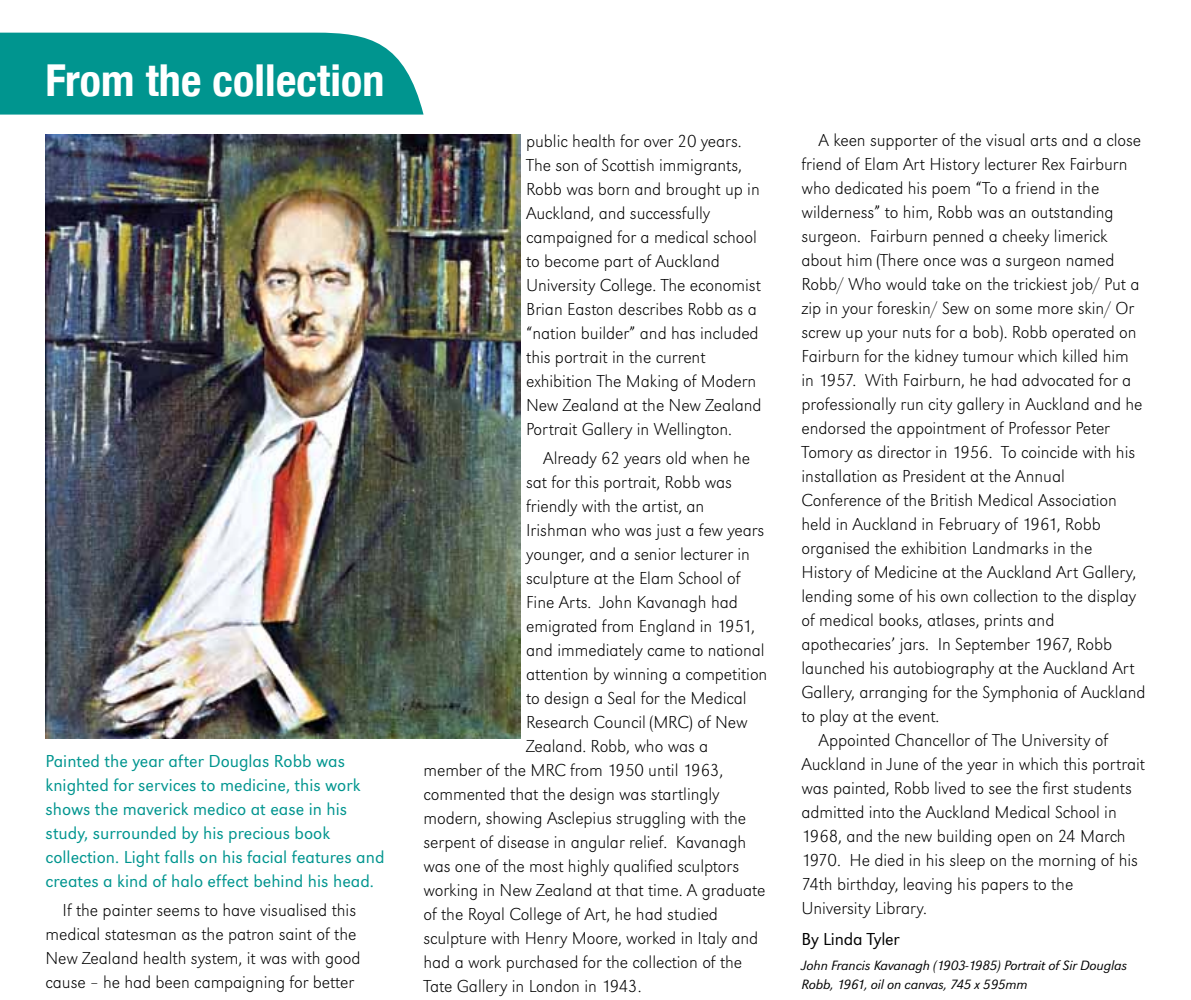
<style>
.page{position:relative;width:1191px;height:1000px;background:#fff}
.page>*{position:absolute;margin:0;border:0;box-sizing:border-box;transform-origin:0 0}
.t1{font:700 condensed 44px "Helvetica Neue";letter-spacing:.005em;color:#fff}
.t2{font:18px/24px "Grot Macron Extra Lt";letter-spacing:-.005em;color:#000}
.t3{font:300 18px/24px "Grot Macron";color:#00958f}
.t4{font:300 18px "Grot Macron";color:#000}
.t5{font:14px/19px "Grot Macron Light Ita";letter-spacing:-.01em;color:#000}
</style>
<div class="page">
<div style="left:0;top:33px;width:423px;height:82px;background:#00958f"></div>
<img style="left:46px;top:134px;width:474px;height:604px">
<h1 class="t1" style="left:45px;top:54px;width:341px">From the collection</h1>
<p class="t3" style="left:46px;top:749px;width:340px">Painted the year after Douglas Robb was knighted for services to medicine, this work shows the maverick medico at ease in his study, surrounded by his precious book collection. Light falls on his facial features and creates a kind of halo effect behind his head.</p>
<p class="t2" style="left:46px;top:898px;width:316px;text-indent:17px">If the painter seems to have visualised this medical statesman as the patron saint of the New Zealand health system, it was with good cause – he had been campaigning for better</p>
<p class="t2" style="left:526px;top:129px;width:237px">public health for over 20 years.<br>The son of Scottish immigrants,<br>Robb was born and brought up in<br>Auckland, and successfully campaigned for a medical school to become part of Auckland<br>University College. The economist<br>Brian Easton describes Robb as a “nation builder” and has included this portrait in the current exhibition The Making of Modern<br>New Zealand at the New Zealand<br>Portrait Gallery in Wellington.</p>
<p class="t2" style="left:543px;top:446px;width:208px">Already 62 years old when he</p>
<p class="t2" style="left:526px;top:470px;width:207px">sat for this portrait, Robb was</p>
<p class="t2" style="left:526px;top:494px;width:180px">friendly with the artist, an</p>
<p class="t2" style="left:526px;top:518px;width:240px">Irishman who was just a few years</p>
<p class="t2" style="left:526px;top:542px;width:225px">younger, and a senior lecturer in</p>
<p class="t2" style="left:526px;top:566px;width:216px">sculpture at the Elam School of</p>
<p class="t2" style="left:526px;top:590px;width:213px">Fine Arts. John Kavanagh had</p>
<p class="t2" style="left:526px;top:614px;width:230px">emigrated from England in 1951,</p>
<p class="t2" style="left:526px;top:638px;width:240px">and immediately came to national</p>
<p class="t2" style="left:526px;top:662px;width:243px">attention by winning a competition</p>
<p class="t2" style="left:526px;top:686px;width:222px">to design a Seal for the Medical</p>
<p class="t2" style="left:526px;top:710px;width:223px">Research Council (MRC) of New</p>
<p class="t2" style="left:526px;top:734px;width:184px">Zealand. Robb, who was a</p>
<p class="t2" style="left:423px;top:758px;width:301px">member of the MRC from 1950 until 1963,</p>
<p class="t2" style="left:423px;top:782px;width:297px">commented that the design was startlingly</p>
<p class="t2" style="left:423px;top:806px;width:324px">modern, showing Asclepius struggling with the</p>
<p class="t2" style="left:423px;top:830px;width:324px">serpent of disease in angular relief. Kavanagh</p>
<p class="t2" style="left:423px;top:854px;width:317px">was one of the most highly qualified sculptors</p>
<p class="t2" style="left:423px;top:878px;width:343px">working in New Zealand at that time. A graduate</p>
<p class="t2" style="left:423px;top:902px;width:296px">of the Royal College of Art, he had studied</p>
<p class="t2" style="left:423px;top:926px;width:336px">sculpture with Henry Moore, worked in Italy and</p>
<p class="t2" style="left:423px;top:950px;width:320px">had a work purchased for the collection of the</p>
<p class="t2" style="left:423px;top:974px;width:219px">Tate Gallery in London in 1943.</p>
<p class="t2" style="left:818px;top:129px;width:324px">A keen supporter of the visual arts and a close</p>
<p class="t2" style="left:801px;top:153px;width:328px">friend of Elam Art History lecturer Rex Fairburn</p>
<p class="t2" style="left:801px;top:177px;width:299px">who dedicated his poem “To a friend in the</p>
<p class="t2" style="left:801px;top:201px;width:314px">wilderness” to him, Robb was an outstanding</p>
<p class="t2" style="left:801px;top:225px;width:308px">surgeon. Fairburn penned a cheeky limerick</p>
<p class="t2" style="left:801px;top:249px;width:314px">about him (There once was a surgeon named</p>
<p class="t2" style="left:801px;top:273px;width:339px">Robb/ Who would take on the trickiest job/ Put a</p>
<p class="t2" style="left:801px;top:297px;width:334px">zip in your foreskin/ Sew on some more skin/ Or</p>
<p class="t2" style="left:801px;top:321px;width:336px">screw up your nuts for a bob). Robb operated on</p>
<p class="t2" style="left:801px;top:345px;width:329px">Fairburn for the kidney tumour which killed him</p>
<p class="t2" style="left:801px;top:369px;width:331px">in 1957. With Fairburn, he had advocated for a</p>
<p class="t2" style="left:801px;top:393px;width:342px">professionally run city gallery in Auckland and he</p>
<p class="t2" style="left:801px;top:417px;width:310px">endorsed the appointment of Professor Peter</p>
<p class="t2" style="left:801px;top:441px;width:335px">Tomory as director in 1956. To coincide with his</p>
<p class="t2" style="left:801px;top:465px;width:265px">installation as President at the Annual</p>
<p class="t2" style="left:801px;top:489px;width:317px">Conference of the British Medical Association</p>
<p class="t2" style="left:801px;top:513px;width:301px">held in Auckland in February of 1961, Robb</p>
<p class="t2" style="left:801px;top:537px;width:292px">organised the exhibition Landmarks in the</p>
<p class="t2" style="left:801px;top:560px;width:336px">History of Medicine at the Auckland Art Gallery,</p>
<p class="t2" style="left:801px;top:584px;width:336px">lending some of his own collection to the display</p>
<p class="t2" style="left:801px;top:608px;width:254px">of medical books, atlases, prints and</p>
<p class="t2" style="left:801px;top:632px;width:312px">apothecaries’ jars. In September 1967, Robb</p>
<p class="t2" style="left:801px;top:656px;width:334px">launched his autobiography at the Auckland Art</p>
<p class="t2" style="left:801px;top:680px;width:345px">Gallery, arranging for the Symphonia of Auckland</p>
<p class="t2" style="left:801px;top:704px;width:139px">to play at the event.</p>
<p class="t2" style="left:818px;top:728px;width:291px">Appointed Chancellor of The University of</p>
<p class="t2" style="left:801px;top:752px;width:345px">Auckland in June of the year in which this portrait</p>
<p class="t2" style="left:801px;top:776px;width:332px">was painted, Robb lived to see the first students</p>
<p class="t2" style="left:801px;top:800px;width:317px">admitted into the Auckland Medical School in</p>
<p class="t2" style="left:801px;top:824px;width:326px">1968, and the new building open on 24 March</p>
<p class="t2" style="left:801px;top:848px;width:338px">1970. He died in his sleep on the morning of his</p>
<p class="t2" style="left:801px;top:872px;width:273px">74th birthday, leaving his papers to the</p>
<p class="t2" style="left:801px;top:896px;width:127px">University Library.</p>
<p class="t4" style="left:801px;top:928px;width:100px">By Linda Tyler</p>
<p class="t5" style="left:801px;top:956px;width:327px">John Francis Kavanagh (1903-1985) Portrait of Sir Douglas<br>Robb, 1961, oil on canvas, 745 x 595mm</p>
</div>
